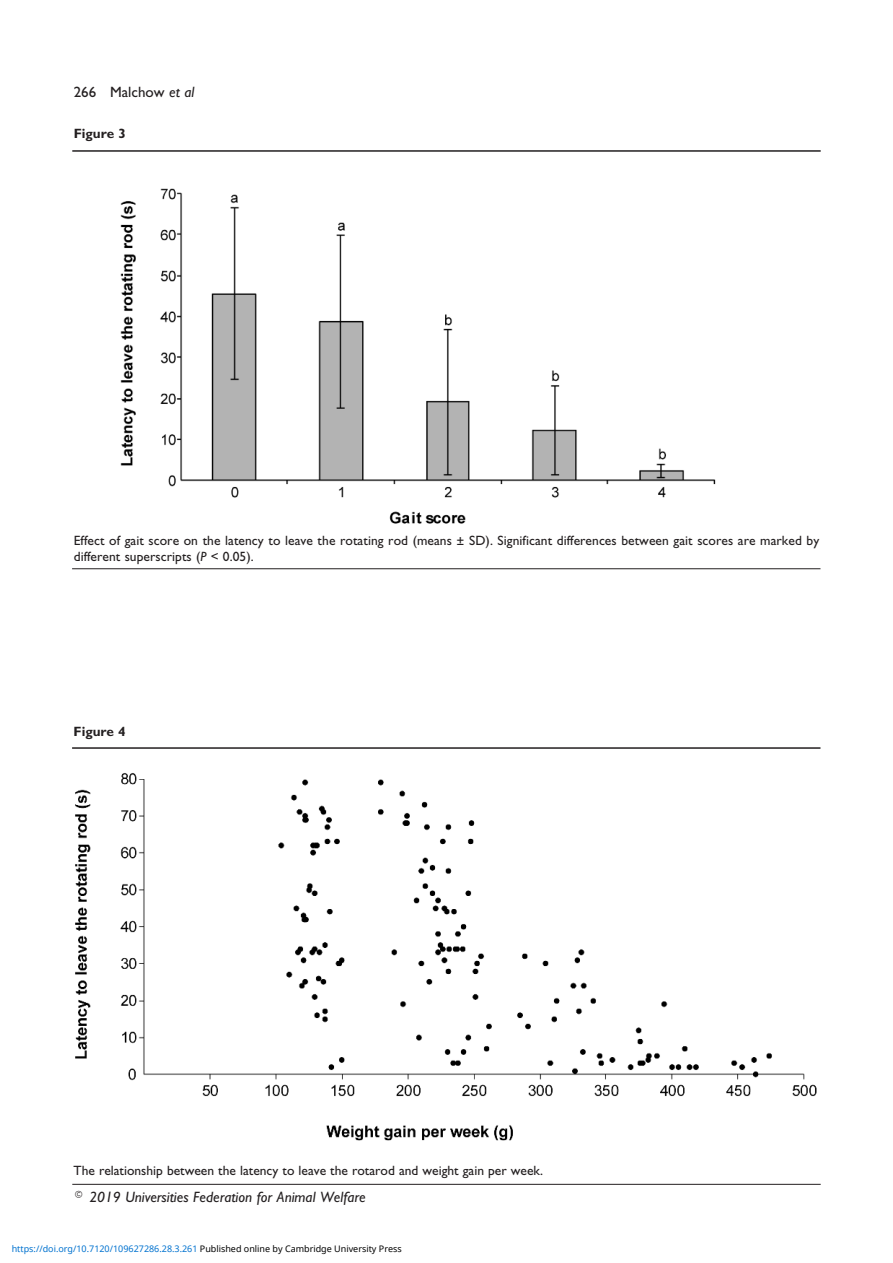
<style>
.page{position:relative;width:893px;height:1263px;background:#fff}
.page>*{position:absolute;margin:0;border:0;box-sizing:border-box;transform-origin:0 0}
.t1{font:italic 15px "Gill Sans";color:#231f20}
.t2{font:15px "Gill Sans";color:#231f20}
.t3{font:13.5px/16.2px "Gill Sans";letter-spacing:.005em;color:#231f20}
.t4{font:700 13.5px "Gill Sans";color:#231f20}
.t5{font:9px "Noto Sans";color:#0172cf}
.s1{font-style:italic}
.s2{color:#000}
</style>
<div class="page">
<hr style="left:72px;top:1184px;width:749px;height:1px;background:#231f20">
<hr style="left:72px;top:150px;width:749px;height:2px;background:#231f20">
<img style="left:120px;top:188px;width:596px;height:336px">
<hr style="left:72px;top:568px;width:748px;height:1px;background:#231f20">
<hr style="left:72px;top:747px;width:748px;height:2px;background:#231f20">
<img style="left:75px;top:773px;width:742px;height:368px">
<p class="t2" style="left:74px;top:83px;width:122px">266 Malchow <span class="s1">et al</span></p>
<p class="t4" style="left:74px;top:126px;width:54px">Figure 3</p>
<p class="t3" style="left:74px;top:532px;width:747px">Effect of gait score on the latency to leave the rotating rod (means ± SD). Significant differences between gait scores are marked by different superscripts (<span class="s1">P</span> &lt; 0.05).</p>
<p class="t4" style="left:74px;top:723px;width:54px">Figure 4</p>
<p class="t3" style="left:74px;top:1162px;width:471px">The relationship between the latency to leave the rotarod and weight gain per week.</p>
<p class="t1" style="left:74px;top:1188px;width:293px">© 2019 Universities Federation for Animal Welfare</p>
<p class="t5" style="left:12px;top:1243px;width:392px">https://doi.org/10.7120/109627286.28.3.261 <span class="s2">Published online by Cambridge University Press</span></p>
</div>
